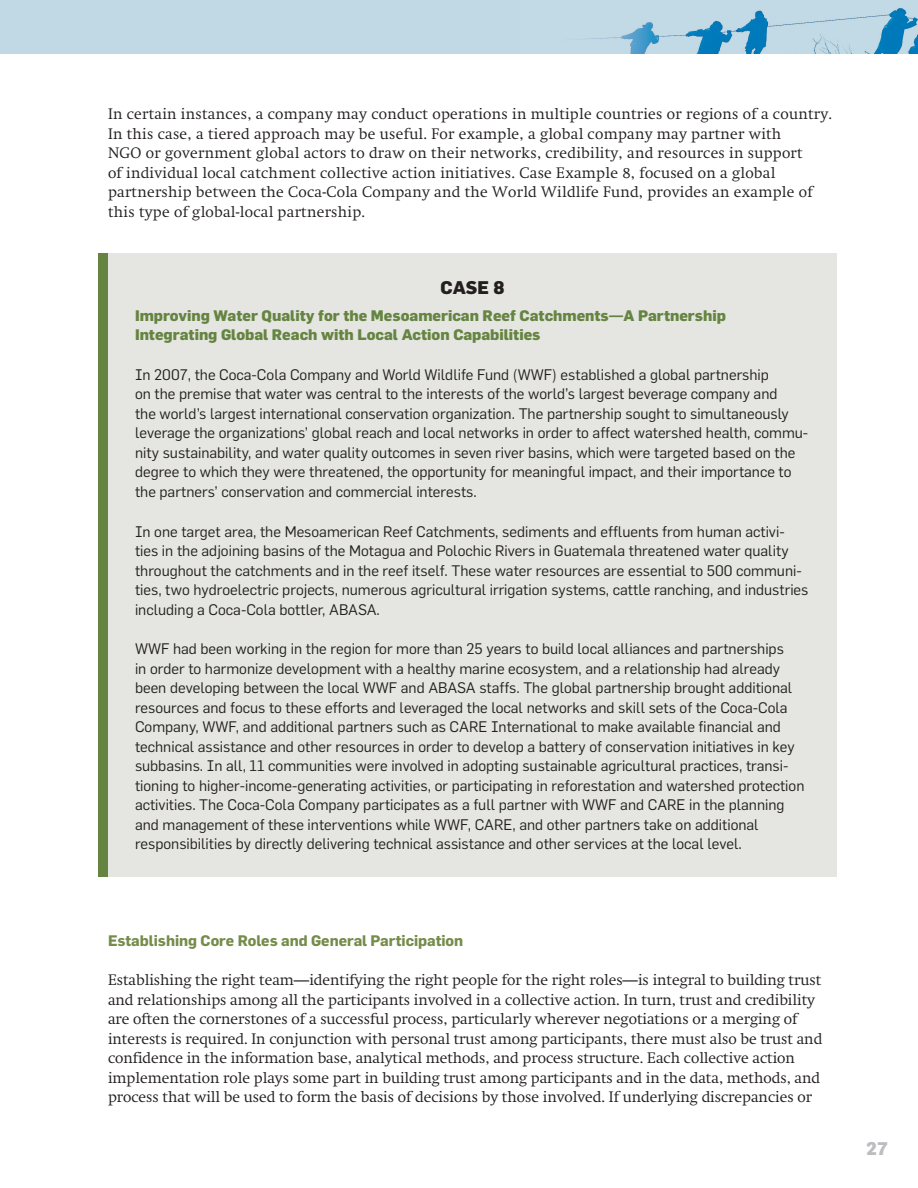
<style>
.page{position:relative;width:918px;height:1188px;background:#fff}
.page>*{position:absolute;margin:0;border:0;box-sizing:border-box;transform-origin:0 0}
.Case_Study_Title{font:800 18px "Flama";color:#231f20}
.t1{font:800 18px "Flama";color:#bcbdc0}
.Case_Study_Text{font:15px/19.5px "Flama";color:#231f20}
.t2{font:300 15px/19.5px "Swift";color:#231f20}
.t3{font:300 15px/19.5px "Swift";letter-spacing:.02em;color:#231f20}
.Case_Study_Subtitle{font:800 15px/19.5px "Flama";color:#658441}
.t4{font:700 15px "Flama";color:#758c4b}
</style>
<div class="page">
<div style="left:0;top:0;width:918px;height:54px;background:#c1d9e5"></div>
<img style="left:589px;top:8px;width:329px;height:46px">
<div style="left:108px;top:253px;width:729px;height:623px;background:#e5e6e1"></div>
<div style="left:99px;top:253px;width:9px;height:623px;background:#658441"></div>
<p class="t3" style="left:108px;top:104px;width:726px">In certain instances, a company may conduct operations in multiple countries or regions of a country.<br>In this case, a tiered approach may be useful. For example, a global company may partner with<br>NGO or government global actors to draw on their networks, credibility, and resources in support<br>of individual local catchment collective action initiatives. Case Example 8, focused on a global partnership between the Coca-Cola Company and the World Wildlife Fund, provides an example of this type of global-local partnership.</p>
<p class="Case_Study_Title" style="left:441px;top:277px;width:65px">CASE 8</p>
<p class="Case_Study_Subtitle" style="left:135px;top:305px;width:592px">Improving Water Quality for the Mesoamerican Reef Catchments—A Partnership<br>Integrating Global Reach with Local Action Capabilities</p>
<p class="Case_Study_Text" style="left:135px;top:365px;width:675px">In 2007, the Coca-Cola Company and World Wildlife Fund (WWF) established a global partnership<br>on the premise that water was central to the interests of the world’s largest beverage company and<br>the world’s largest international conservation organization. The partnership sought to simultaneously leverage the organizations’ global reach and local networks in order to affect watershed health, commu&shy;nity sustainability, and water quality outcomes in seven river basins, which were targeted based on the degree to which they were threatened, the opportunity for meaningful impact, and their importance to the partners’ conservation and commercial interests.</p>
<p class="Case_Study_Text" style="left:135px;top:521px;width:675px">In one target area, the Mesoamerican Reef Catchments, sediments and effluents from human activi&shy;ties in the adjoining basins of the Motagua and Polochic Rivers in Guatemala threatened water quality throughout the catchments and in the reef itself. These water resources are essential to 500 communi&shy;ties, two hydroelectric projects, numerous agricultural irrigation systems, cattle ranching, and industries including a Coca-Cola bottler, ABASA.</p>
<p class="Case_Study_Text" style="left:135px;top:639px;width:671px">WWF had been working in the region for more than 25 years to build local alliances and partnerships<br>in order to harmonize development with a healthy marine ecosystem, and a relationship had already been developing between the local WWF and ABASA staffs. The global partnership brought additional resources and focus to these efforts and leveraged the local networks and skill sets of the Coca-Cola Company, WWF, and additional partners such as CARE International to make available financial and technical assistance and other resources in order to develop a battery of conservation initiatives in key subbasins. In all, 11 communities were involved in adopting sustainable agricultural practices, transi&shy;tioning to higher-income-generating activities, or participating in reforestation and watershed protection activities. The Coca-Cola Company participates as a full partner with WWF and CARE in the planning and management of these interventions while WWF, CARE, and other partners take on additional responsibilities by directly delivering technical assistance and other services at the local level.</p>
<h3 class="t4" style="left:108px;top:929px;width:357px">Establishing Core Roles and General Participation</h3>
<p class="t2" style="left:108px;top:970px;width:716px">Establishing the right team—identifying the right people for the right roles—is integral to building trust and relationships among all the participants involved in a collective action. In turn, trust and credibility are often the cornerstones of a successful process, particularly wherever negotiations or a merging of interests is required. In conjunction with personal trust among participants, there must also be trust and confidence in the information base, analytical methods, and process structure. Each collective action implementation role plays some part in building trust among participants and in the data, methods, and process that will be used to form the basis of decisions by those involved. If underlying discrepancies or</p>
<p class="t1" style="left:866px;top:1137px;width:23px">27</p>
</div>
